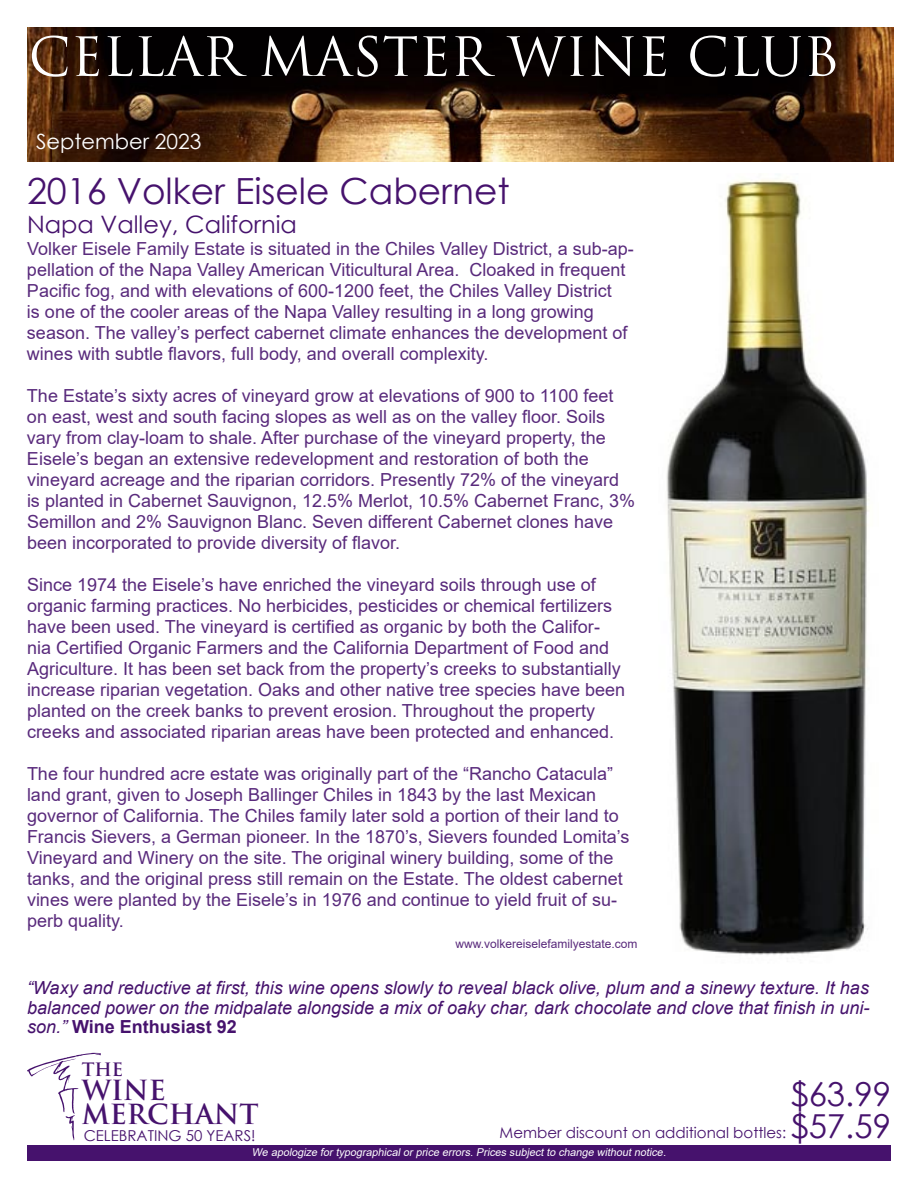
<style>
.page{position:relative;width:918px;height:1188px;background:#fff}
.page>*{position:absolute;margin:0;border:0;box-sizing:border-box;transform-origin:0 0}
.t1{font:52.5px "Trajan Pro";color:#fff}
.t2{font:36px "Century Gothic";color:#46126d}
.t3{font:33px "Century Gothic";color:#46126d}
.t4{font:700 27px/24px "Trajan Pro";color:#46126d}
.t5{font:24px "Century Gothic";color:#46126d}
.t6{font:21px "Century Gothic";color:#fff}
.t7{font:18px/21px "Arial";color:#592a7c}
.t8{font:italic 18px/19.5px "Arial";color:#46126d;text-align:justify}
.t9{font:700 18px "Trajan Pro";color:#46126d}
.t10{font:15px "Century Gothic";color:#46126d}
.t11{font:12px "Arial";color:#592a7c}
.t12{font:italic 10.8px "Arial";color:#fff}
.s1{font-weight:700;font-style:normal}
.s2{font-size:33px}
</style>
<div class="page">
<img style="left:27px;top:27px;width:867px;height:135px">
<svg style="left:27px;top:1053px;width:74px;height:87px"></svg>
<div style="left:27px;top:1146px;width:864px;height:15px;background:#46126d"></div>
<img style="left:666px;top:179px;width:203px;height:776px">
<h1 class="t1" style="left:28px;top:23px;width:813px">CELLAR MASTER WINE CLUB</h1>
<p class="t6" style="left:36px;top:127px;width:167px">September 2023</p>
<h2 class="t2" style="left:27px;top:166px;width:484px">2016 Volker Eisele Cabernet</h2>
<h3 class="t5" style="left:27px;top:207px;width:271px">Napa Valley, California</h3>
<p class="t7" style="left:27px;top:238px;width:608px">Volker Eisele Family Estate is situated in the Chiles Valley District, a sub-ap&shy;pellation of the Napa Valley American Viticultural Area. Cloaked in frequent Pacific fog, and with elevations of 600-1200 feet, the Chiles Valley District<br>is one of the cooler areas of the Napa Valley resulting in a long growing season. The valley’s perfect cabernet climate enhances the development of wines with subtle flavors, full body, and overall complexity.</p>
<p class="t7" style="left:27px;top:385px;width:610px">The Estate’s sixty acres of vineyard grow at elevations of 900 to 1100 feet on east, west and south facing slopes as well as on the valley floor. Soils vary from clay-loam to shale. After purchase of the vineyard property, the Eisele’s began an extensive redevelopment and restoration of both the vineyard acreage and the riparian corridors. Presently 72% of the vineyard is planted in Cabernet Sauvignon, 12.5% Merlot, 10.5% Cabernet Franc, 3% Semillon and 2% Sauvignon Blanc. Seven different Cabernet clones have been incorporated to provide diversity of flavor.</p>
<p class="t7" style="left:27px;top:574px;width:600px">Since 1974 the Eisele’s have enriched the vineyard soils through use of organic farming practices. No herbicides, pesticides or chemical fertilizers have been used. The vineyard is certified as organic by both the Califor&shy;nia Certified Organic Farmers and the California Department of Food and Agriculture. It has been set back from the property’s creeks to substantially increase riparian vegetation. Oaks and other native tree species have been planted on the creek banks to prevent erosion. Throughout the property creeks and associated riparian areas have been protected and enhanced.</p>
<p class="t7" style="left:27px;top:763px;width:604px">The four hundred acre estate was originally part of the “Rancho Catacula” land grant, given to Joseph Ballinger Chiles in 1843 by the last Mexican governor of California. The Chiles family later sold a portion of their land to Francis Sievers, a German pioneer. In the 1870’s, Sievers founded Lomita’s Vineyard and Winery on the site. The original winery building, some of the tanks, and the original press still remain on the Estate. The oldest cabernet vines were planted by the Eisele’s in 1976 and continue to yield fruit of su&shy;perb quality.</p>
<p class="t11" style="left:455px;top:935px;width:184px">www.volkereiselefamilyestate.com</p>
<p class="t8" style="left:27px;top:978px;width:844px">“Waxy and reductive at first, this wine opens slowly to reveal black olive, plum and a sinewy texture. It has balanced power on the midpalate alongside a mix of oaky char, dark chocolate and clove that finish in uni&shy;son.” <span class="s1">Wine Enthusiast 92</span></p>
<p class="t9" style="left:82px;top:1058px;width:43px">THE</p>
<h3 class="t4" style="left:82px;top:1079px;width:178px">WINE<br>MERCHANT</h3>
<p class="t10" style="left:84px;top:1126px;width:173px">CELEBRATING 50 YEARS!</p>
<p class="t12" style="left:252px;top:1145px;width:418px">We apologize fortypographicalorprice errors. Prices subjectto change withoutnotice.</p>
<h3 class="t3" style="left:790px;top:1071px;width:102px">$63.99</h3>
<p class="t10" style="left:500px;top:1122px;width:393px">Member discount on additional bottles: <span class="s2">$57.59</span></p>
</div>
